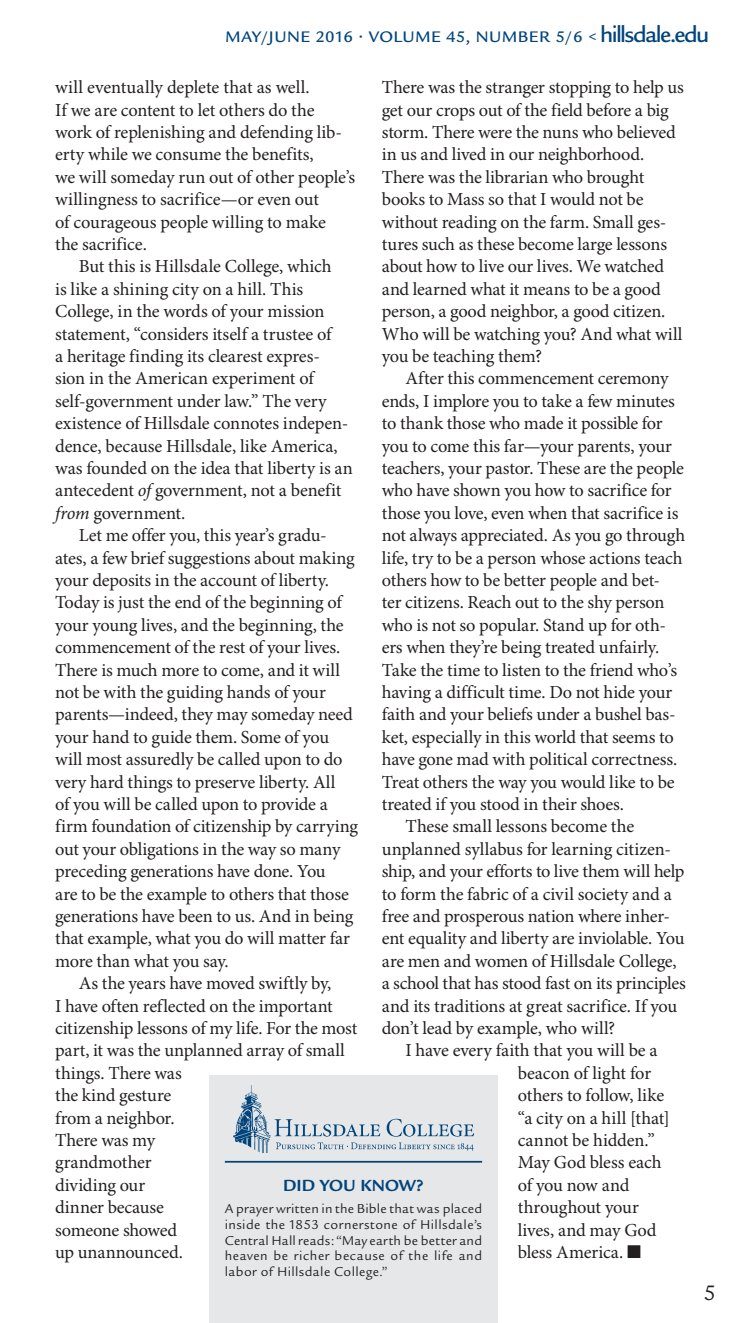
<style>
.page{position:relative;width:741px;height:1323px;background:#fff}
.page>*{position:absolute;margin:0;border:0;box-sizing:border-box;transform-origin:0 0}
.t1{font:22.75px "Legacy Sans";color:#231f20}
.t2{font:18.38px/22.4px "Minion Pro";letter-spacing:-.01em;color:#231f20}
.t3{font:700 17.5px "Legacy Sans";color:#00447c}
.t4{font:500 16.62px "Legacy Sans";letter-spacing:.025em;color:#00447c;scale:1.05 1}
.t5{font:14px/15.8px "Legacy Sans";letter-spacing:.035em;color:#231f20;text-align:justify}
.s1{font-weight:400}
.s2{font-size:24.5px}
.s3{font-style:italic}
</style>
<div class="page">
<div style="left:209px;top:1075px;width:288px;height:248px;background:#e6e7e8"></div>
<hr style="left:225px;top:1161px;width:257px;height:2px;background:#00447c">
<img style="left:234px;top:1085px;width:239px;height:68px">
<p class="t4" style="left:225px;top:27px;width:462px">MAY/JUNE 2016 • VOLUME 45, NUMBER 5/6 <span class="s1">&lt;</span> <span class="s2">hillsdale.edu</span></p>
<p class="t2" style="left:381px;top:77px;width:303px">There was the stranger stopping to help us get our crops out of the field before a big storm. There were the nuns who believed in us and lived in our neighborhood.<br>There was the librarian who brought books to Mass so that I would not be without reading on the farm. Small ges&shy;tures such as these become large lessons about how to live our lives. We watched and learned what it means to be a good person, a good neighbor, a good citizen.<br>Who will be watching you? And what will you be teaching them?</p>
<p class="t2" style="left:405px;top:368px;width:264px">After this commencement ceremony</p>
<p class="t2" style="left:381px;top:391px;width:294px">ends, I implore you to take a few minutes</p>
<p class="t2" style="left:381px;top:413px;width:282px">to thank those who made it possible for</p>
<p class="t2" style="left:381px;top:435px;width:291px">you to come this far—your parents, your</p>
<p class="t2" style="left:381px;top:458px;width:303px">teachers, your pastor. These are the people</p>
<p class="t2" style="left:381px;top:480px;width:291px">who have shown you how to sacrifice for</p>
<p class="t2" style="left:381px;top:503px;width:298px">those you love, even when that sacrifice is</p>
<p class="t2" style="left:381px;top:525px;width:305px">not always appreciated. As you go through</p>
<p class="t2" style="left:381px;top:547px;width:302px">life, try to be a person whose actions teach</p>
<p class="t2" style="left:381px;top:570px;width:279px">others how to be better people and bet-</p>
<p class="t2" style="left:381px;top:592px;width:284px">ter citizens. Reach out to the shy person</p>
<p class="t2" style="left:381px;top:615px;width:285px">who is not so popular. Stand up for oth-</p>
<p class="t2" style="left:381px;top:637px;width:279px">ers when they’re being treated unfairly.</p>
<p class="t2" style="left:381px;top:659px;width:297px">Take the time to listen to the friend who’s</p>
<p class="t2" style="left:381px;top:682px;width:292px">having a difficult time. Do not hide your</p>
<p class="t2" style="left:381px;top:704px;width:295px">faith and your beliefs under a bushel bas-</p>
<p class="t2" style="left:381px;top:726px;width:293px">ket, especially in this world that seems to</p>
<p class="t2" style="left:381px;top:749px;width:297px">have gone mad with political correctness.</p>
<p class="t2" style="left:381px;top:771px;width:294px">Treat others the way you would like to be</p>
<p class="t2" style="left:381px;top:794px;width:244px">treated if you stood in their shoes.</p>
<p class="t2" style="left:405px;top:816px;width:230px">These small lessons become the</p>
<p class="t2" style="left:381px;top:838px;width:291px">unplanned syllabus for learning citizen-</p>
<p class="t2" style="left:381px;top:861px;width:304px">ship, and your efforts to live them will help</p>
<p class="t2" style="left:381px;top:883px;width:291px">to form the fabric of a civil society and a</p>
<p class="t2" style="left:381px;top:906px;width:290px">free and prosperous nation where inher-</p>
<p class="t2" style="left:381px;top:928px;width:304px">ent equality and liberty are inviolable. You</p>
<p class="t2" style="left:381px;top:950px;width:296px">are men and women of Hillsdale College,</p>
<p class="t2" style="left:381px;top:973px;width:305px">a school that has stood fast on its principles</p>
<p class="t2" style="left:381px;top:995px;width:297px">and its traditions at great sacrifice. If you</p>
<p class="t2" style="left:381px;top:1018px;width:235px">don’t lead by example, who will?</p>
<p class="t2" style="left:405px;top:1040px;width:253px">I have every faith that you will be a</p>
<p class="t2" style="left:517px;top:1062px;width:135px">beacon of light for</p>
<p class="t2" style="left:517px;top:1085px;width:148px">others to follow, like</p>
<p class="t2" style="left:517px;top:1107px;width:154px">“a city on a hill [that]</p>
<p class="t2" style="left:517px;top:1130px;width:138px">cannot be hidden.”</p>
<p class="t2" style="left:517px;top:1152px;width:145px">May God bless each</p>
<p class="t2" style="left:517px;top:1174px;width:113px">of you now and</p>
<p class="t2" style="left:517px;top:1197px;width:123px">throughout your</p>
<p class="t2" style="left:517px;top:1219px;width:140px">lives, and may God</p>
<p class="t2" style="left:517px;top:1242px;width:125px">bless America. ■</p>
<p class="t2" style="left:55px;top:77px;width:301px">will eventually deplete that as well.<br>If we are content to let others do the work of replenishing and defending lib&shy;erty while we consume the benefits,<br>we will someday run out of other people’s willingness to sacrifice—or even out<br>of courageous people willing to make<br>the sacrifice.</p>
<p class="t2" style="left:55px;top:256px;width:299px;text-indent:24px">But this is Hillsdale College, which<br>is like a shining city on a hill. This College, in the words of your mission statement, “considers itself a trustee of<br>a heritage finding its clearest expres&shy;sion in the American experiment of self-government under law.” The very existence of Hillsdale connotes indepen&shy;dence, because Hillsdale, like America, was founded on the idea that liberty is an antecedent <span class="s3">of</span> government, not a benefit <span class="s3">from</span> government.</p>
<p class="t2" style="left:55px;top:525px;width:304px;text-indent:24px">Let me offer you, this year’s gradu&shy;ates, a few brief suggestions about making your deposits in the account of liberty.<br>Today is just the end of the beginning of your young lives, and the beginning, the commencement of the rest of your lives.<br>There is much more to come, and it will not be with the guiding hands of your parents—indeed, they may someday need your hand to guide them. Some of you will most assuredly be called upon to do very hard things to preserve liberty. All<br>of you will be called upon to provide a firm foundation of citizenship by carrying out your obligations in the way so many preceding generations have done. You<br>are to be the example to others that those generations have been to us. And in being that example, what you do will matter far more than what you say.</p>
<p class="t2" style="left:55px;top:973px;width:304px;text-indent:24px">As the years have moved swiftly by,<br>I have often reflected on the important citizenship lessons of my life. For the most part, it was the unplanned array of small things. There was<br>the kind gesture<br>from a neighbor.<br>There was my<br>grandmother<br>dividing our<br>dinner because<br>someone showed<br>up unannounced.</p>
<p class="t3" style="left:283px;top:1175px;width:142px">DID YOU KNOW?</p>
<p class="t5" style="left:225px;top:1201px;width:259px">A prayer written in the Bible that was placed inside the 1853 cornerstone of Hillsdale’s Central Hall reads: “May earth be better and heaven be richer because of the life and labor of Hillsdale College.”</p>
<p class="t1" style="left:703px;top:1280px;width:14px">5</p>
</div>
